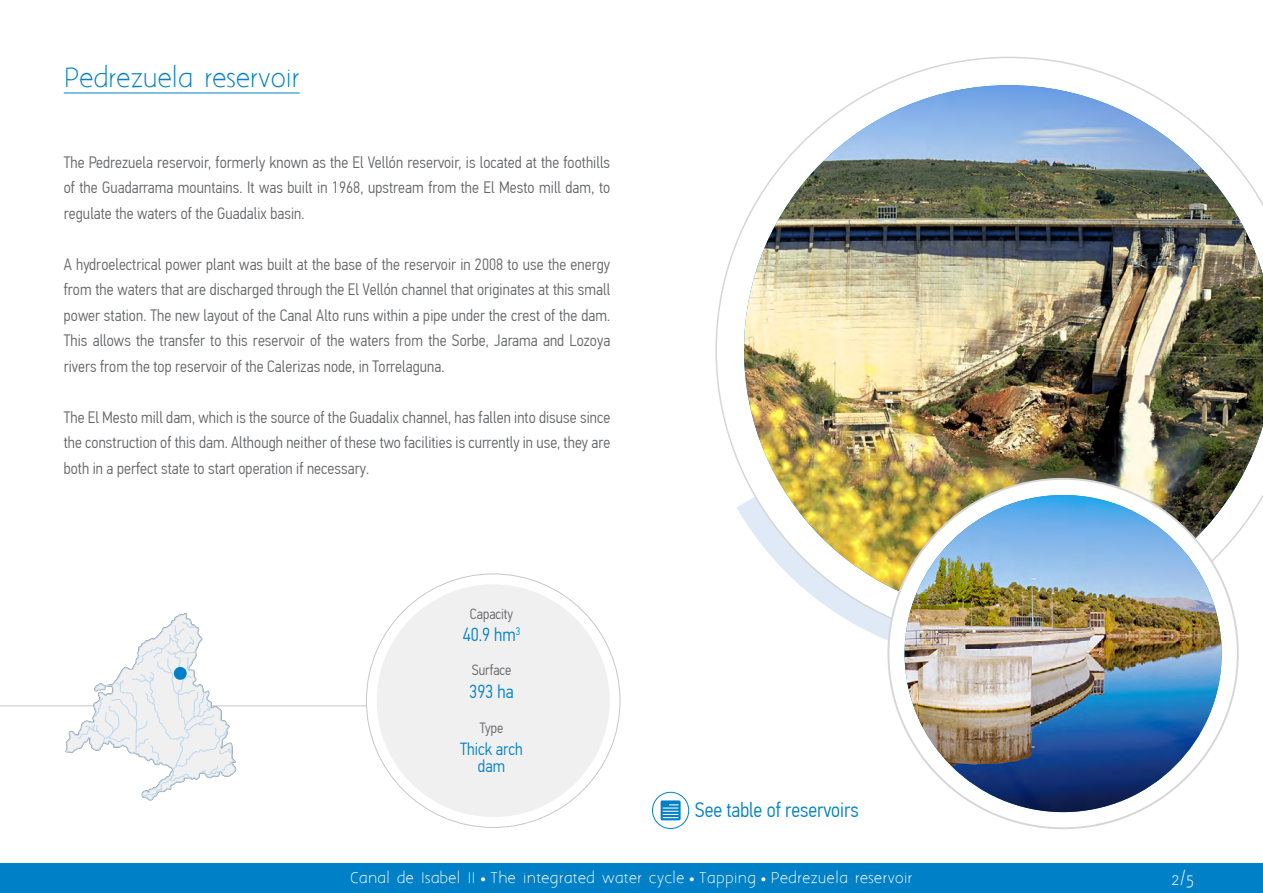
<style>
.page{position:relative;width:1263px;height:893px;background:#fff}
.page>*{position:absolute;margin:0;border:0;box-sizing:border-box;transform-origin:0 0}
.t1{font:24px "Aaargh Normal";color:#0081c7}
.t2{font:300 21px "PF Din Text Cond Pro";color:#0081c7}
.t3{font:300 18.9px "PF Din Text Cond Pro";color:#0081c7}
.t4{font:300 17.55px/17.5px "PF Din Text Cond Pro";color:#0081c7;text-align:center}
.t5{font:300 16.5px/25.5px "PF Din Text Cond Pro";letter-spacing:.005em;color:#646567;text-align:justify}
.t6{font:16.5px "Aaargh Normal";color:#fff}
.t7{font:300 14.85px "PF Din Text Cond Pro";color:#646567}
.t8{font:13.5px "Aaargh Normal";letter-spacing:.035em;color:#fff}
.s1{font-family:"PF Din Text Pro";font-weight:500}
</style>
<div class="page">
<div style="left:0;top:863px;width:1263px;height:30px;background:#0081c7"></div>
<hr style="left:64px;top:93px;width:236px;height:1px;background:#0081c7">
<svg style="left:715px;top:57px;width:523px;height:583px"></svg>
<img style="left:744px;top:85px;width:519px;height:530px">
<div style="left:888px;top:479px;width:350px;height:349px;background:#fff;border-radius:50%"></div>
<img style="left:904px;top:495px;width:318px;height:317px;border-radius:159px">
<div style="left:377px;top:584px;width:233px;height:233px;background:#f0f0f1;border-radius:50%"></div>
<hr style="left:0;top:705px;width:366px;height:1px;background:#c6c7c8">
<svg style="left:65px;top:613px;width:171px;height:188px"></svg>
<div style="left:174px;top:667px;width:13px;height:13px;background:#0081c7;border-radius:50%"></div>
<svg style="left:652px;top:792px;width:37px;height:36px"></svg>
<div style="left:652px;top:792px;width:37px;height:37px;border:1px solid #0081c7;border-radius:50%"></div>
<svg style="left:661px;top:800px;width:20px;height:20px"></svg>
<svg style="left:663px;top:804px;width:15px;height:14px"></svg>
<h1 class="t1" style="left:64px;top:64px;width:237px">Pedrezuela reservoir</h1>
<p class="t5" style="left:64px;top:149px;width:548px">The Pedrezuela reservoir, formerly known as the El Vellón reservoir, is located at the foothills of the Guadarrama mountains. It was built in 1968, upstream from the El Mesto mill dam, to regulate the waters of the Guadalix basin.</p>
<p class="t5" style="left:64px;top:251px;width:548px">A hydroelectrical power plant was built at the base of the reservoir in 2008 to use the energy from the waters that are discharged through the El Vellón channel that originates at this small power station. The new layout of the Canal Alto runs within a pipe under the crest of the dam.<br>This allows the transfer to this reservoir of the waters from the Sorbe, Jarama and Lozoya rivers from the top reservoir of the Calerizas node, in Torrelaguna.</p>
<p class="t5" style="left:64px;top:404px;width:548px">The El Mesto mill dam, which is the source of the Guadalix channel, has fallen into disuse since the construction of this dam. Although neither of these two facilities is currently in use, they are both in a perfect state to start operation if necessary.</p>
<p class="t7" style="left:470px;top:605px;width:45px">Capacity</p>
<p class="t3" style="left:463px;top:624px;width:59px">40.9 hm<sup>3</sup></p>
<p class="t7" style="left:472px;top:661px;width:41px">Surface</p>
<p class="t3" style="left:469px;top:680px;width:46px">393 ha</p>
<p class="t7" style="left:480px;top:720px;width:25px">Type</p>
<p class="t4" style="left:460px;top:740px;width:64px">Thick arch dam</p>
<p class="t2" style="left:695px;top:798px;width:165px">See table of reservoirs</p>
<p class="t8" style="left:350px;top:870px;width:563px">Canal de Isabel II <span class="s1">•</span> The integrated water cycle <span class="s1">•</span> Tapping <span class="s1">•</span> Pedrezuela reservoir</p>
<p class="t6" style="left:1171px;top:869px;width:24px">2/5</p>
</div>
